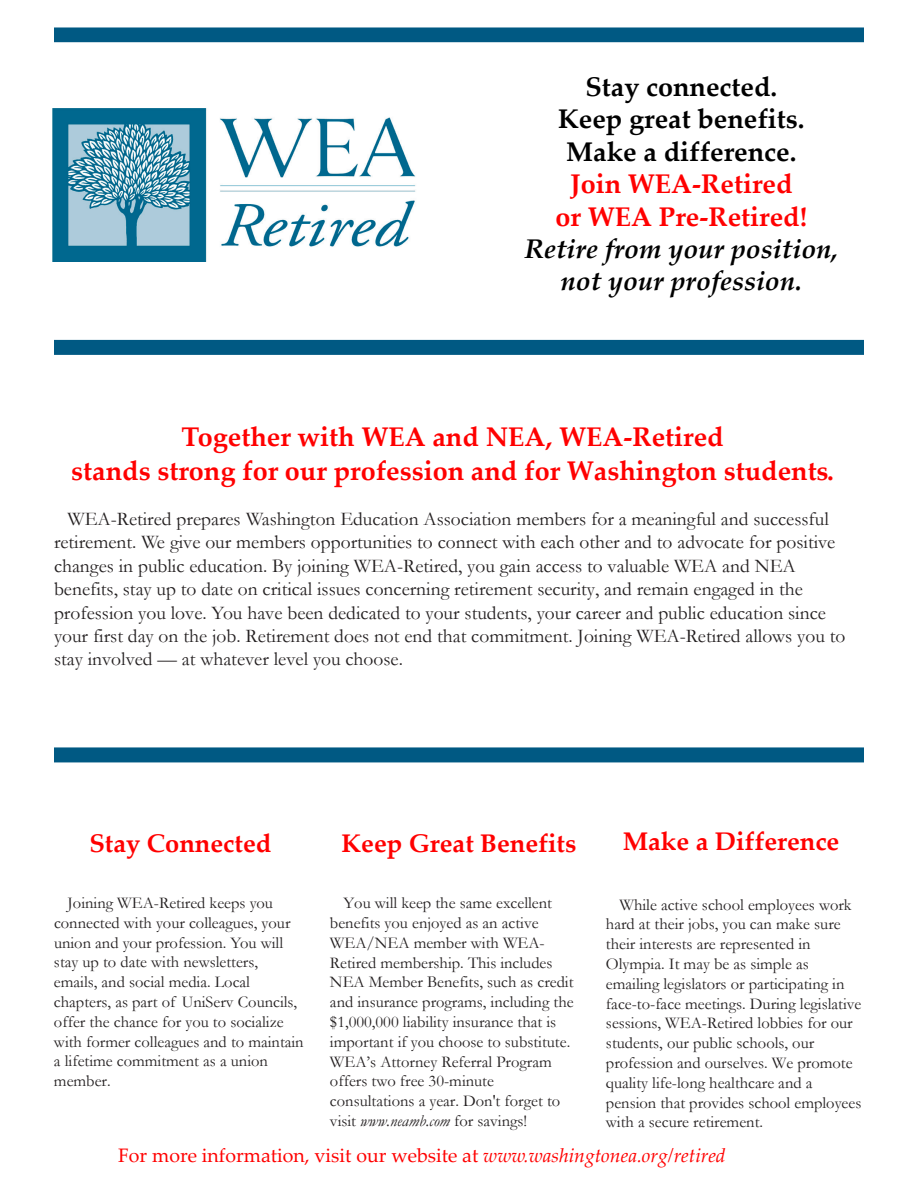
<style>
.page{position:relative;width:918px;height:1188px;background:#fff}
.page>*{position:absolute;margin:0;border:0;box-sizing:border-box;transform-origin:0 0}
.t1{font:700 27px/33.9px "Palatino Linotype";color:#f00;text-align:center}
.t2{font:700 27px/32.4px "Palatino Linotype";color:#000;text-align:center}
.t3{font:italic 700 27px/32.4px "Palatino Linotype";color:#000;text-align:center}
.t4{font:700 25.5px "Palatino Linotype";color:#f00}
.t5{font:19.5px/23.4px "Garamond";color:#231f20}
.t6{font:19.5px "Palatino Linotype";color:#f00}
.t7{font:16.5px/19.8px "Garamond";color:#231f20}
.s1{font-style:italic}
</style>
<div class="page">
<img style="left:53px;top:108px;width:363px;height:153px">
<div style="left:54px;top:27px;width:810px;height:15px;background:#005983"></div>
<div style="left:54px;top:340px;width:810px;height:15px;background:#005983"></div>
<div style="left:54px;top:747px;width:810px;height:15px;background:#005983"></div>
<h1 class="t2" style="left:558px;top:70px;width:248px">Stay connected.<br>Keep great benefits.<br>Make a difference.</h1>
<h1 class="t1" style="left:556px;top:167px;width:253px;line-height:32.4px">Join WEA-Retired or WEA Pre-Retired!</h1>
<h1 class="t3" style="left:525px;top:232px;width:315px">Retire from your position, not your profession.</h1>
<h1 class="t1" style="left:71px;top:419px;width:764px">Together with WEA and NEA, WEA-Retired<br>stands strong for our profession and for Washington students.</h1>
<p class="t5" style="left:54px;top:507px;width:793px;text-indent:14px">WEA-Retired prepares Washington Education Association members for a meaningful and successful retirement. We give our members opportunities to connect with each other and to advocate for positive changes in public education. By joining WEA-Retired, you gain access to valuable WEA and NEA benefits, stay up to date on critical issues concerning retirement security, and remain engaged in the profession you love. You have been dedicated to your students, your career and public education since your first day on the job. Retirement does not end that commitment. Joining WEA-Retired allows you to stay involved — at whatever level you choose.</p>
<p class="t4" style="left:89px;top:825px;width:184px">Stay Connected</p>
<p class="t4" style="left:342px;top:825px;width:236px">Keep Great Benefits</p>
<p class="t4" style="left:623px;top:823px;width:218px">Make a Difference</p>
<p class="t7" style="left:54px;top:892px;width:251px;text-indent:14px">Joining WEA-Retired keeps you connected with your colleagues, your union and your profession. You will stay up to date with newsletters, emails, and social media. Local chapters, as part of UniServ Councils, offer the chance for you to socialize with former colleagues and to maintain a lifetime commitment as a union member.</p>
<p class="t7" style="left:330px;top:893px;width:245px;text-indent:14px">You will keep the same excellent benefits you enjoyed as an active WEA/NEA member with WEA-Retired membership. This includes NEA Member Benefits, such as credit and insurance programs, including the $1,000,000 liability insurance that is important if you choose to substitute.<br>WEA’s Attorney Referral Program offers two free 30-minute consultations a year. Don't forget to visit <span class="s1">www.neamb.com</span> for savings!</p>
<p class="t7" style="left:606px;top:894px;width:257px;text-indent:13px">While active school employees work hard at their jobs, you can make sure their interests are represented in Olympia. It may be as simple as emailing legislators or participating in face-to-face meetings. During legislative sessions, WEA-Retired lobbies for our students, our public schools, our profession and ourselves. We promote quality life-long healthcare and a pension that provides school employees with a secure retirement.</p>
<p class="t6" style="left:118px;top:1142px;width:609px">For more information, visit our website at <span class="s1">www.washingtonea.org/retired</span></p>
</div>
